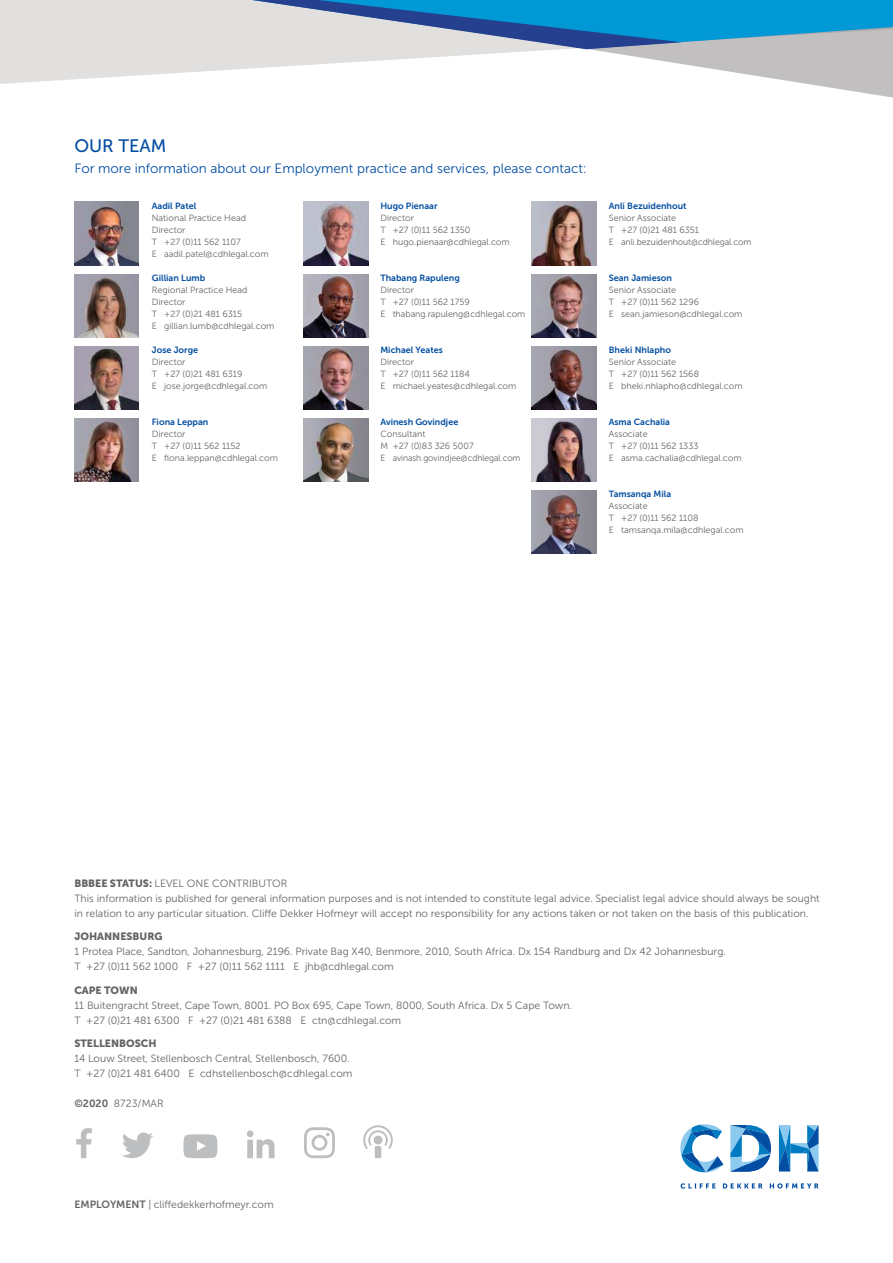
<style>
.page{position:relative;width:893px;height:1263px;background:#fff}
.page>*{position:absolute;margin:0;border:0;box-sizing:border-box;transform-origin:0 0}
.t1{font:18px "Museo Sans 500";color:#034ea2}
.t2{font:13.5px "Museo Sans 300";color:#034ea2}
.t3{font:10.5px/15px "Museo Sans 300";color:#636466}
.t4{font:10.5px "Museo Sans 900";color:#636466}
.t5{font:9px/12px "Museo Sans 300";color:#636466}
.t6{font:9px "Museo Sans 700";color:#034ea2}
.s1{font-family:"Museo Sans 900"}
.s2{font-family:"Museo Sans 700"}
</style>
<div class="page">
<img style="left:304px;top:274px;width:64px;height:64px">
<img style="left:304px;top:346px;width:64px;height:64px">
<img style="left:74px;top:274px;width:65px;height:64px">
<img style="left:74px;top:202px;width:65px;height:64px">
<img style="left:304px;top:202px;width:64px;height:64px">
<img style="left:74px;top:418px;width:65px;height:64px">
<img style="left:74px;top:346px;width:65px;height:64px">
<img style="left:304px;top:418px;width:64px;height:64px">
<svg style="left:76px;top:1128px;width:16px;height:30px"></svg>
<svg style="left:122px;top:1132px;width:31px;height:26px"></svg>
<svg style="left:247px;top:1130px;width:28px;height:28px"></svg>
<svg style="left:183px;top:1134px;width:34px;height:24px"></svg>
<svg style="left:363px;top:1125px;width:30px;height:24px"></svg>
<div style="left:375px;top:1146px;width:6px;height:12px;background:#bcbec0"></div>
<svg style="left:304px;top:1127px;width:31px;height:31px"></svg>
<svg style="left:779px;top:1125px;width:40px;height:46px"></svg>
<svg style="left:681px;top:1183px;width:138px;height:5px"></svg>
<svg style="left:680px;top:1124px;width:43px;height:48px"></svg>
<svg style="left:730px;top:1125px;width:41px;height:46px"></svg>
<svg style="left:821px;top:86px;width:72px;height:12px"></svg>
<svg style="left:0;top:0;width:893px;height:86px;fill:#e1e0df"></svg>
<svg style="left:252px;top:0;width:641px;height:49px;background:#54a1ca"></svg>
<img style="left:532px;top:202px;width:64px;height:64px">
<img style="left:532px;top:490px;width:64px;height:64px">
<img style="left:532px;top:274px;width:64px;height:64px">
<img style="left:532px;top:346px;width:64px;height:64px">
<img style="left:532px;top:418px;width:64px;height:64px">
<h1 class="t1" style="left:74px;top:136px;width:93px">OUR TEAM</h1>
<p class="t2" style="left:74px;top:161px;width:514px">For more information about our Employment practice and services, please contact:</p>
<p class="t6" style="left:152px;top:201px;width:46px">Aadil Patel</p>
<p class="t5" style="left:152px;top:212px;width:118px">National Practice Head<br>Director<br>T +27 (0)11 562 1107<br>E aadil.patel@cdhlegal.com</p>
<p class="t6" style="left:152px;top:273px;width:55px">Gillian Lumb</p>
<p class="t5" style="left:152px;top:284px;width:124px">Regional Practice Head<br>Director<br>T +27 (0)21 481 6315<br>E gillian.lumb@cdhlegal.com</p>
<p class="t6" style="left:152px;top:345px;width:48px">Jose Jorge</p>
<p class="t5" style="left:152px;top:356px;width:117px">Director<br>T +27 (0)21 481 6319<br>E jose.jorge@cdhlegal.com</p>
<p class="t6" style="left:152px;top:417px;width:58px">Fiona Leppan</p>
<p class="t5" style="left:152px;top:428px;width:128px">Director<br>T +27 (0)11 562 1152<br>E fiona.leppan@cdhlegal.com</p>
<p class="t6" style="left:380px;top:201px;width:59px">Hugo Pienaar</p>
<p class="t5" style="left:380px;top:212px;width:131px">Director<br>T +27 (0)11 562 1350<br>E hugo.pienaar@cdhlegal.com</p>
<p class="t6" style="left:380px;top:273px;width:81px">Thabang Rapuleng</p>
<p class="t5" style="left:380px;top:284px;width:146px">Director<br>T +27 (0)11 562 1759<br>E thabang.rapuleng@cdhlegal.com</p>
<p class="t6" style="left:380px;top:345px;width:64px">Michael Yeates</p>
<p class="t5" style="left:380px;top:356px;width:138px">Director<br>T +27 (0)11 562 1184<br>E michael.yeates@cdhlegal.com</p>
<p class="t6" style="left:380px;top:417px;width:79px">Avinesh Govindjee</p>
<p class="t5" style="left:380px;top:428px;width:142px">Consultant<br>M +27 (0)83 326 5007<br>E avinash.govindjee@cdhlegal.com</p>
<p class="t6" style="left:609px;top:201px;width:79px">Anli Bezuidenhout</p>
<p class="t5" style="left:609px;top:212px;width:144px">Senior Associate<br>T +27 (0)21 481 6351<br>E anli.bezuidenhout@cdhlegal.com</p>
<p class="t6" style="left:609px;top:273px;width:65px">Sean Jamieson</p>
<p class="t5" style="left:609px;top:284px;width:135px">Senior Associate<br>T +27 (0)11 562 1296<br>E sean.jamieson@cdhlegal.com</p>
<p class="t6" style="left:609px;top:345px;width:64px">Bheki Nhlapho</p>
<p class="t5" style="left:609px;top:356px;width:135px">Senior Associate<br>T +27 (0)11 562 1568<br>E bheki.nhlapho@cdhlegal.com</p>
<p class="t6" style="left:609px;top:417px;width:63px">Asma Cachalia</p>
<p class="t5" style="left:609px;top:428px;width:134px">Associate<br>T +27 (0)11 562 1333<br>E asma.cachalia@cdhlegal.com</p>
<p class="t6" style="left:609px;top:489px;width:64px">Tamsanqa Mila</p>
<p class="t5" style="left:609px;top:500px;width:136px">Associate<br>T +27 (0)11 562 1108<br>E tamsanqa.mila@cdhlegal.com</p>
<p class="t3" style="left:74px;top:875px;width:747px"><span class="s1">BBBEE STATUS:</span> LEVEL ONE CONTRIBUTOR<br>This information is published for general information purposes and is not intended to constitute legal advice. Specialist legal advice should always be sought in relation to any particular situation. Cliffe Dekker Hofmeyr will accept no responsibility for any actions taken or not taken on the basis of this publication.</p>
<p class="t4" style="left:74px;top:930px;width:90px">JOHANNESBURG</p>
<p class="t3" style="left:74px;top:944px;width:653px">1 Protea Place, Sandton, Johannesburg, 2196. Private Bag X40, Benmore, 2010, South Africa. Dx 154 Randburg and Dx 42 Johannesburg.<br>T +27 (0)11 562 1000 F +27 (0)11 562 1111 E jhb@cdhlegal.com</p>
<p class="t4" style="left:74px;top:984px;width:65px">CAPE TOWN</p>
<p class="t3" style="left:74px;top:997px;width:499px">11 Buitengracht Street, Cape Town, 8001. PO Box 695, Cape Town, 8000, South Africa. Dx 5 Cape Town.<br>T +27 (0)21 481 6300 F +27 (0)21 481 6388 E ctn@cdhlegal.com</p>
<p class="t4" style="left:74px;top:1037px;width:84px">STELLENBOSCH</p>
<p class="t3" style="left:74px;top:1051px;width:280px">14 Louw Street, Stellenbosch Central, Stellenbosch, 7600.<br>T +27 (0)21 481 6400 E cdhstellenbosch@cdhlegal.com</p>
<p class="t3" style="left:74px;top:1096px;width:91px"><span class="s2">©2020</span> 8723/MAR</p>
<p class="t3" style="left:74px;top:1197px;width:201px"><span class="s2">EMPLOYMENT</span> | cliffedekkerhofmeyr.com</p>
</div>
